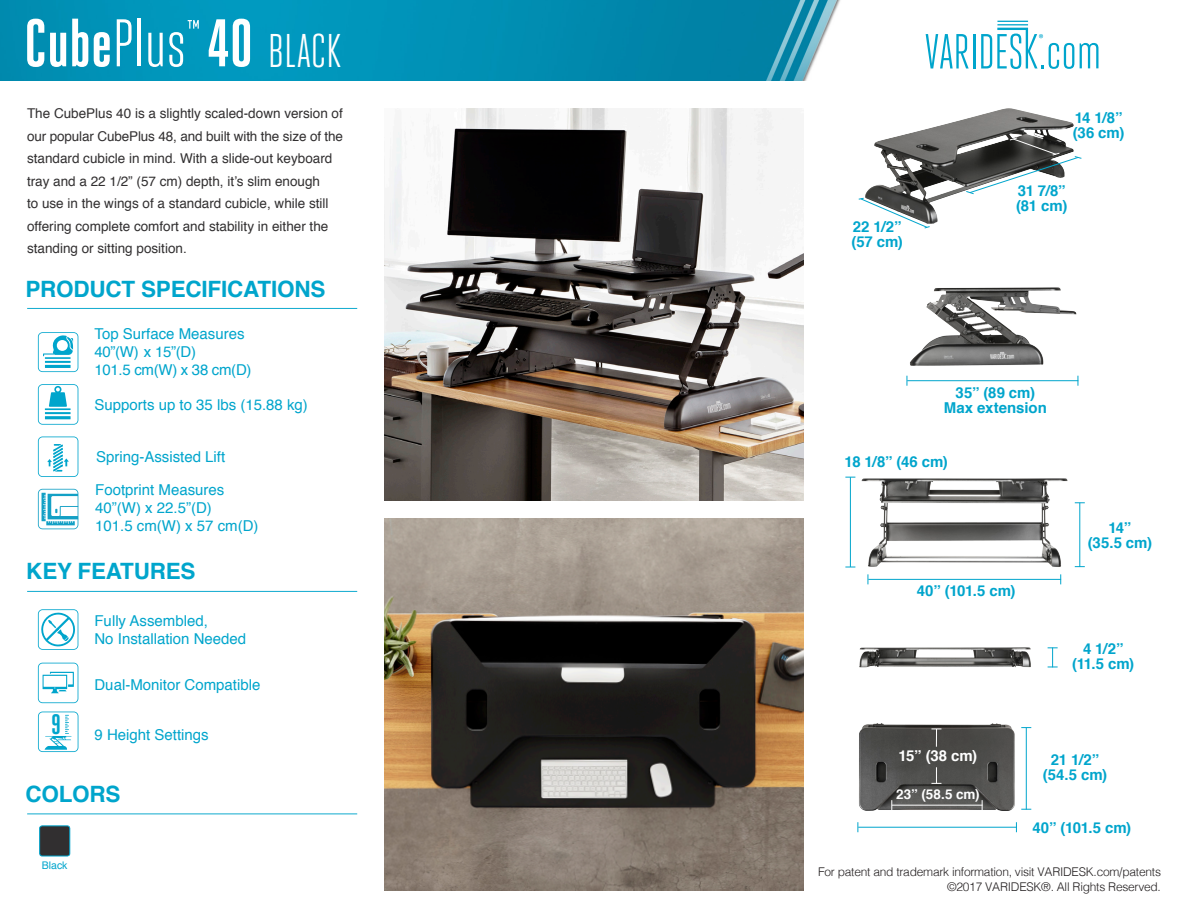
<style>
.page{position:relative;width:1188px;height:918px;background:#fff}
.page>*{position:absolute;margin:0;border:0;box-sizing:border-box;transform-origin:0 0}
.t1{font:47.25px "Heroic Condensed";color:#fff}
.t2{font:700 28.2px "Heroic Condensed";color:#00a5cc}
.Subhead{font:700 22.5px "Helvetica";letter-spacing:-.01em;color:#00a5cc}
.Icon_Description{font:15px/18px "Helvetica";color:#00a5cc}
.t3{font:700 15px "Helvetica";color:#00a5cc}
.t4{font:700 15px "Helvetica";color:#fff}
.Body_Copy{font:13.5px/22.5px "Helvetica";color:#312f30}
.t5{font:700 13.5px "Helvetica";color:#fff}
.t6{font:300 12px/14.4px "Helvetica";letter-spacing:-.02em;color:#231f20;text-align:right}
.SKU_COLOR{font:10.5px "Helvetica";color:#00a5cc}
</style>
<div class="page">
<img style="left:0;top:0;width:841px;height:81px">
<svg style="left:926px;top:34px;width:43px;height:34px"></svg>
<hr style="left:973px;top:34px;width:2px;height:34px;background:#00a5cc">
<svg style="left:981px;top:21px;width:93px;height:48px"></svg>
<svg style="left:1080px;top:43px;width:18px;height:25px"></svg>
<img style="left:865px;top:108px;width:209px;height:116px">
<img style="left:910px;top:287px;width:167px;height:79px">
<hr style="left:907px;top:380px;width:171px;height:1px;background:#00a5cc">
<img style="left:861px;top:478px;width:214px;height:89px">
<hr style="left:868px;top:579px;width:193px;height:1px;background:#00a5cc">
<hr style="left:850px;top:477px;width:1px;height:90px;background:#00a5cc">
<hr style="left:1079px;top:503px;width:1px;height:64px;background:#00a5cc">
<img style="left:859px;top:647px;width:172px;height:21px">
<svg style="left:1048px;top:647px;width:10px;height:21px"></svg>
<img style="left:859px;top:723px;width:156px;height:88px">
<hr style="left:858px;top:827px;width:159px;height:1px;background:#00a5cc">
<hr style="left:892px;top:805px;width:91px;height:1px;background:#fff">
<svg style="left:931px;top:729px;width:10px;height:18px"></svg>
<svg style="left:931px;top:767px;width:10px;height:17px"></svg>
<hr style="left:1026px;top:728px;width:1px;height:82px;background:#00a5cc">
<img style="left:384px;top:519px;width:420px;height:372px">
<img style="left:384px;top:108px;width:420px;height:392px">
<hr style="left:27px;top:814px;width:330px;height:1px;background:#00a5cc">
<hr style="left:27px;top:591px;width:330px;height:1px;background:#00a5cc">
<svg style="left:38px;top:609px;width:40px;height:41px"></svg>
<svg style="left:38px;top:663px;width:40px;height:40px"></svg>
<div style="left:40px;top:826px;width:30px;height:30px;background:#312f30;border-radius:3px"></div>
<div style="left:39px;top:826px;width:31px;height:30px;border:1px solid #00a5cc;border-radius:3px"></div>
<hr style="left:27px;top:308px;width:330px;height:1px;background:#00a5cc">
<svg style="left:38px;top:437px;width:40px;height:40px"></svg>
<svg style="left:38px;top:384px;width:40px;height:41px"></svg>
<hr style="left:45px;top:416px;width:26px;height:3px;background:#00a5cc">
<hr style="left:45px;top:412px;width:26px;height:2px;background:#00a5cc">
<hr style="left:45px;top:408px;width:26px;height:2px;background:#00a5cc">
<svg style="left:38px;top:332px;width:40px;height:40px"></svg>
<svg style="left:38px;top:489px;width:40px;height:40px"></svg>
<svg style="left:27px;top:19px;width:17px;height:48px"></svg>
<svg style="left:50px;top:33px;width:16px;height:34px"></svg>
<svg style="left:72px;top:19px;width:16px;height:48px"></svg>
<svg style="left:94px;top:32px;width:16px;height:35px"></svg>
<svg style="left:117px;top:19px;width:15px;height:47px"></svg>
<hr style="left:138px;top:19px;width:3px;height:47px;background:#fff">
<svg style="left:148px;top:33px;width:15px;height:34px"></svg>
<svg style="left:169px;top:20px;width:30px;height:47px"></svg>
<svg style="left:209px;top:19px;width:41px;height:48px"></svg>
<svg style="left:38px;top:712px;width:40px;height:40px"></svg>
<svg style="left:858px;top:197px;width:73px;height:32px"></svg>
<svg style="left:965px;top:137px;width:117px;height:58px"></svg>
<p class="t1" style="left:268px;top:25px;width:75px">BLACK</p>
<p class="Body_Copy" style="left:27px;top:103px;width:318px">The CubePlus 40 is a slightly scaled-down version of our popular CubePlus 48, and built with the size of the standard cubicle in mind. With a slide-out keyboard tray and a 22 1/2” (57 cm) depth, it’s slim enough<br>to use in the wings of a standard cubicle, while still offering complete comfort and stability in either the standing or sitting position.</p>
<p class="Subhead" style="left:26px;top:271px;width:301px">PRODUCT SPECIFICATIONS</p>
<p class="Icon_Description" style="left:94px;top:325px;width:152px">Top Surface Measures<br>40”(W) x 15”(D)</p>
<p class="Icon_Description" style="left:94px;top:361px;width:159px">101.5 cm(W) x 38 cm(D)</p>
<p class="Icon_Description" style="left:94px;top:396px;width:215px">Supports up to 35 lbs (15.88 kg)</p>
<p class="Icon_Description" style="left:96px;top:448px;width:131px">Spring-Assisted Lift</p>
<p class="Icon_Description" style="left:95px;top:481px;width:131px">Footprint Measures</p>
<p class="Icon_Description" style="left:95px;top:499px;width:118px">40”(W) x 22.5”(D)</p>
<p class="Icon_Description" style="left:95px;top:517px;width:165px">101.5 cm(W) x 57 cm(D)</p>
<p class="Subhead" style="left:26px;top:553px;width:171px">KEY FEATURES</p>
<p class="Icon_Description" style="left:94px;top:612px;width:153px">Fully Assembled,<br>No Installation Needed</p>
<p class="Icon_Description" style="left:94px;top:676px;width:167px">Dual-Monitor Compatible</p>
<h2 class="t2" style="left:51px;top:709px;width:11px">9</h2>
<p class="Icon_Description" style="left:94px;top:726px;width:116px">9 Height Settings</p>
<p class="Subhead" style="left:26px;top:776px;width:97px">COLORS</p>
<p class="SKU_COLOR" style="left:42px;top:857px;width:27px">Black</p>
<p class="t3" style="left:1075px;top:105px;width:49px">14 1/8”</p>
<p class="t3" style="left:1073px;top:120px;width:53px">(36 cm)</p>
<p class="t3" style="left:853px;top:215px;width:50px">22 1/2”</p>
<p class="t3" style="left:852px;top:230px;width:53px">(57 cm)</p>
<p class="t3" style="left:1018px;top:179px;width:50px">31 7/8”</p>
<p class="t3" style="left:1016px;top:194px;width:53px">(81 cm)</p>
<p class="t3" style="left:956px;top:380px;width:81px">35” (89 cm)</p>
<p class="t3" style="left:944px;top:395px;width:105px">Max extension</p>
<p class="t3" style="left:845px;top:449px;width:105px">18 1/8” (46 cm)</p>
<p class="t3" style="left:917px;top:579px;width:100px">40” (101.5 cm)</p>
<p class="t3" style="left:1109px;top:515px;width:24px">14”</p>
<p class="t3" style="left:1088px;top:530px;width:66px">(35.5 cm)</p>
<p class="t3" style="left:1083px;top:637px;width:42px">4 1/2”</p>
<p class="t3" style="left:1072px;top:652px;width:64px">(11.5 cm)</p>
<p class="t4" style="left:899px;top:744px;width:80px">15” (38 cm)</p>
<p class="t5" style="left:896px;top:783px;width:85px">23” (58.5 cm)</p>
<p class="t3" style="left:1051px;top:748px;width:50px">21 1/2”</p>
<p class="t3" style="left:1043px;top:763px;width:66px">(54.5 cm)</p>
<p class="t3" style="left:1032px;top:815px;width:100px">40” (101.5 cm)</p>
<p class="t6" style="left:818px;top:864px;width:344px">For patent and trademark information, visit VARIDESK.com/patents ©2017 VARIDESK®. All Rights Reserved.</p>
</div>
